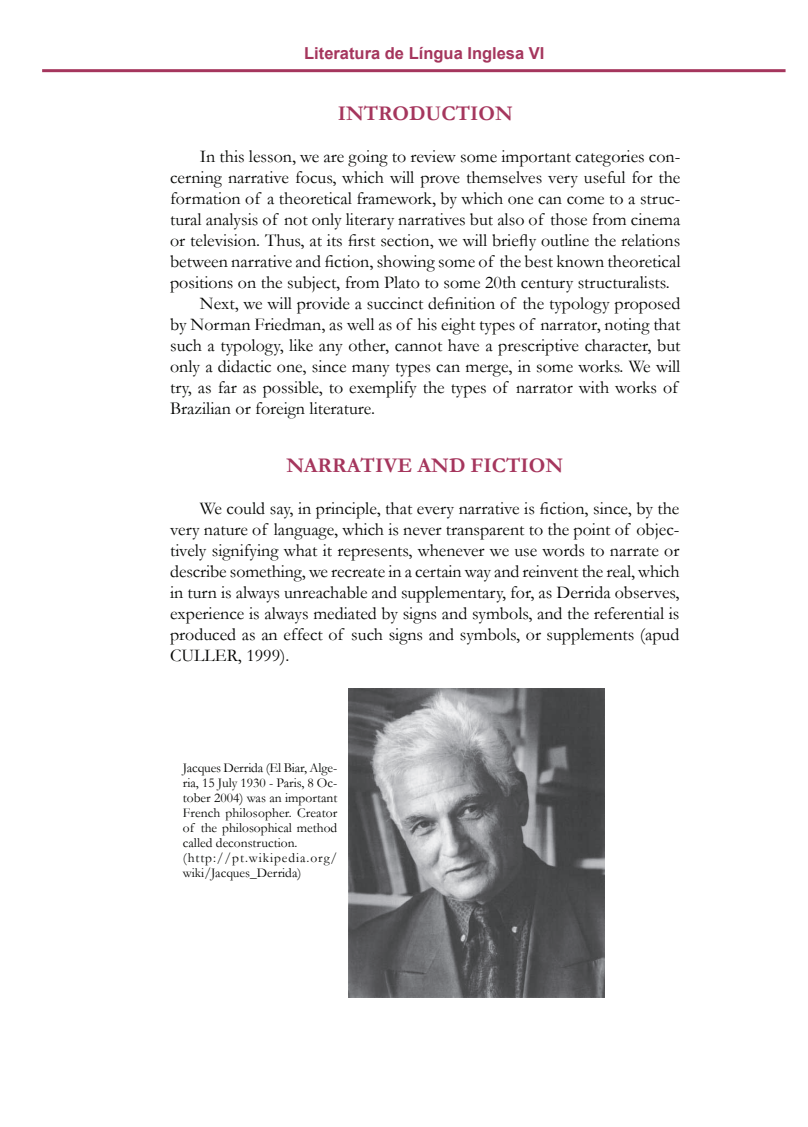
<style>
.page{position:relative;width:808px;height:1127px;background:#fff}
.page>*{position:absolute;margin:0;border:0;box-sizing:border-box;transform-origin:0 0}
.t1{font:700 21px "Garamond";color:#a5365d}
.t2{font:18px/21px "Garamond";color:#040503;text-align:justify}
.t3{font:700 16.5px "Arial";color:#a5365d}
.t4{font:13.5px/15px "Garamond";color:#040503}
</style>
<div class="page">
<hr style="left:42px;top:69px;width:743px;height:3px;background:#a5365d">
<img style="left:349px;top:689px;width:256px;height:309px">
<p class="t3" style="left:304px;top:42px;width:242px">Literatura de Língua Inglesa VI</p>
<p class="t1" style="left:338px;top:99px;width:26px">INTRODU</p>
<p class="t1" style="left:441px;top:99px;width:55px">CTION</p>
<p class="t2" style="left:200px;top:145px;width:482px">In this lesson, we are going to review some important categories con-</p>
<p class="t2" style="left:170px;top:166px;width:512px">cerning narrative focus, which will prove themselves very useful for the</p>
<p class="t2" style="left:170px;top:187px;width:512px">formation of a theoretical framework, by which one can come to a struc-</p>
<p class="t2" style="left:170px;top:208px;width:512px">tural analysis of not only literary narratives but also of those from cinema</p>
<p class="t2" style="left:170px;top:229px;width:512px">or television. Thus, at its first section, we will briefly outline the relations</p>
<p class="t2" style="left:170px;top:250px;width:512px">between narrative and fiction, showing some of the best known theoretical</p>
<p class="t2" style="left:170px;top:271px;width:501px">positions on the subject, from Plato to some 20th century structuralists.</p>
<p class="t2" style="left:200px;top:292px;width:482px">Next, we will provide a succinct definition of the typology proposed</p>
<p class="t2" style="left:170px;top:313px;width:512px">by Norman Friedman, as well as of his eight types of narrator, noting that</p>
<p class="t2" style="left:170px;top:334px;width:512px">such a typology, like any other, cannot have a prescriptive character, but</p>
<p class="t2" style="left:170px;top:355px;width:512px">only a didactic one, since many types can merge, in some works. We will</p>
<p class="t2" style="left:170px;top:376px;width:509px">try, as far as possible, to exemplify the types of narrator with works of</p>
<p class="t2" style="left:170px;top:397px;width:206px">Brazilian or foreign literature.</p>
<p class="t1" style="left:286px;top:451px;width:278px">NARRATIVE AND FICTION</p>
<p class="t2" style="left:170px;top:498px;width:511px;text-indent:30px">We could say, in principle, that every narrative is fiction, since, by the very nature of language, which is never transparent to the point of objec&shy;tively signifying what it represents, whenever we use words to narrate or describe something, we recreate in a certain way and reinvent the real, which in turn is always unreachable and supplementary, for, as Derrida observes, experience is always mediated by signs and symbols, and the referential is produced as an effect of such signs and symbols, or supplements (apud CULLER, 1999).</p>
<p class="t4" style="left:183px;top:760px;width:156px">Jacques Derrida (El Biar, Alge&shy;ria, 15 July 1930 - Paris, 8 Oc&shy;tober 2004) was an important<br>French philosopher. Creator of the philosophical method called deconstruction. (http://pt.wikipedia.org/ wiki/Jacques_Derrida)</p>
</div>
